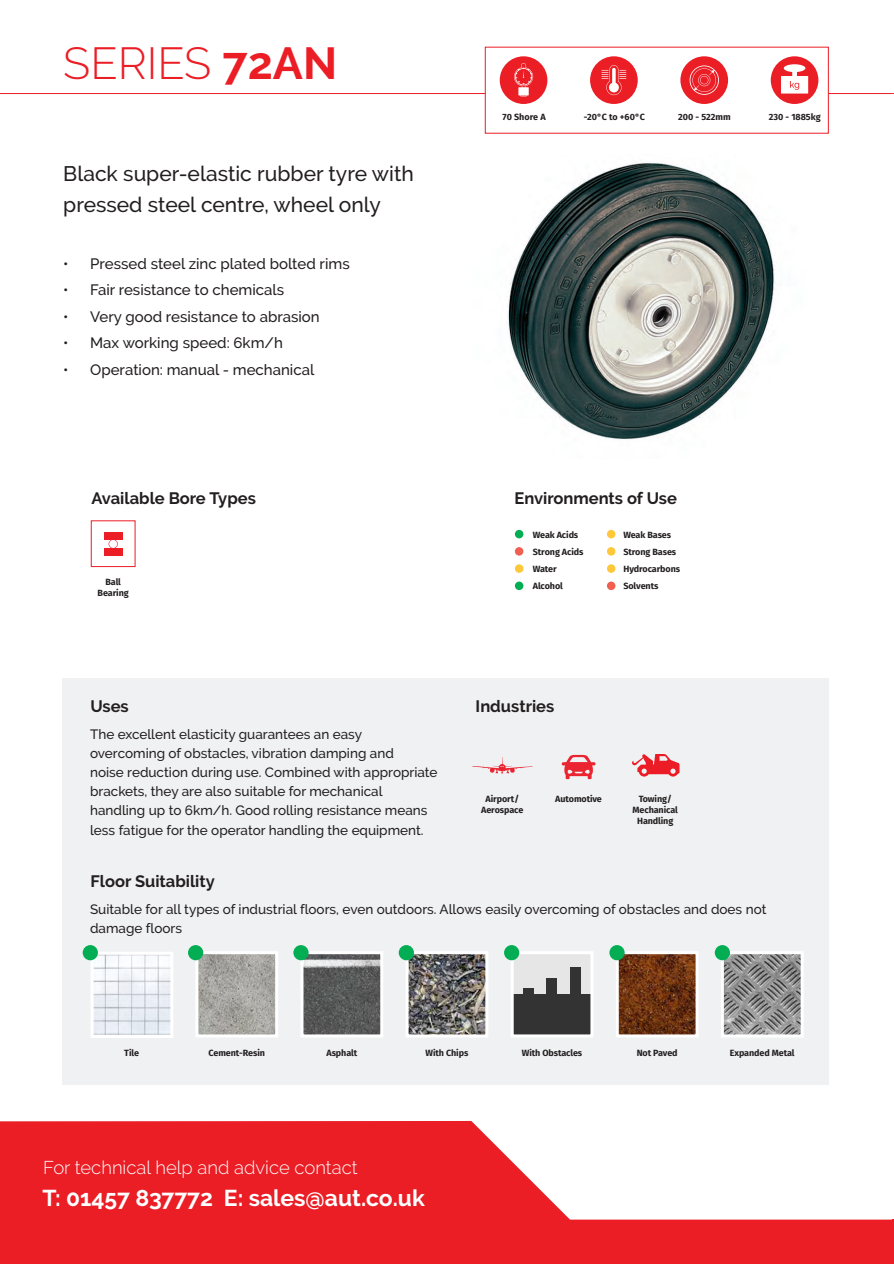
<style>
.page{position:relative;width:894px;height:1264px;background:#fff}
.page>*{position:absolute;margin:0;border:0;box-sizing:border-box;transform-origin:0 0}
.t1{font:300 44.7px "Raleway";color:#eb1d25}
.t2{font:700 22.8px "Raleway";color:#fff}
.t3{font:500 21px/31.2px "Raleway";color:#231f20}
.t4{font:300 18.45px "Raleway";color:#fff}
.t5{font:700 16.5px "Raleway";color:#231f20}
.t6{font:500 15px "Raleway";color:#231f20}
.t7{font:500 13.5px/19.2px "Raleway";color:#231f20}
.t8{font:700 9px/10.8px "Fira Sans";letter-spacing:-.01em;color:#231f20;text-align:center}
.s1{font-weight:700}
</style>
<div class="page">
<hr style="left:0;top:93px;width:892px;height:1px;background:#eb1d25">
<svg style="left:0;top:1121px;width:892px;height:143px;fill:#eb1d25"></svg>
<hr style="left:892px;top:1219px;width:1px;height:45px;background:#eb1d25">
<div style="left:485px;top:47px;width:343px;height:87px;background:#fff"></div>
<div style="left:499px;top:56px;width:48px;height:48px;background:#eb1d25;border-radius:50%"></div>
<svg style="left:514px;top:64px;width:19px;height:33px"></svg>
<div style="left:590px;top:56px;width:47px;height:48px;background:#eb1d25;border-radius:50%"></div>
<svg style="left:601px;top:65px;width:25px;height:30px"></svg>
<div style="left:680px;top:56px;width:48px;height:48px;background:#eb1d25;border-radius:50%"></div>
<svg style="left:689px;top:65px;width:30px;height:30px"></svg>
<div style="left:770px;top:56px;width:48px;height:48px;background:#eb1d25;border-radius:50%"></div>
<svg style="left:781px;top:64px;width:27px;height:30px"></svg>
<div style="left:63px;top:678px;width:765px;height:406px;background:#f0f1f2"></div>
<img style="left:508px;top:163px;width:267px;height:277px">
<div style="left:712px;top:425px;width:115px;height:51px;background:#fff"></div>
<svg style="left:561px;top:755px;width:34px;height:24px"></svg>
<img style="left:95px;top:955px;width:74px;height:79px">
<div style="left:91px;top:951px;width:82px;height:87px;border:3px solid #fff"></div>
<div style="left:515px;top:530px;width:8px;height:8px;background:#03ad53;border-radius:50%"></div>
<div style="left:515px;top:547px;width:8px;height:8px;background:#f15e52;border-radius:50%"></div>
<div style="left:515px;top:564px;width:8px;height:9px;background:#fec83a;border-radius:50%"></div>
<div style="left:515px;top:581px;width:8px;height:9px;background:#03ad53;border-radius:50%"></div>
<div style="left:607px;top:530px;width:8px;height:8px;background:#fec83a;border-radius:50%"></div>
<div style="left:607px;top:547px;width:8px;height:8px;background:#fec83a;border-radius:50%"></div>
<div style="left:607px;top:564px;width:8px;height:9px;background:#fec83a;border-radius:50%"></div>
<div style="left:607px;top:581px;width:8px;height:9px;background:#f15e52;border-radius:50%"></div>
<img style="left:199px;top:955px;width:75px;height:78px">
<div style="left:195px;top:951px;width:83px;height:86px;border:3px solid #fff"></div>
<img style="left:304px;top:955px;width:75px;height:78px">
<div style="left:300px;top:951px;width:83px;height:86px;border:3px solid #fff"></div>
<img style="left:409px;top:955px;width:75px;height:78px">
<div style="left:405px;top:951px;width:83px;height:86px;border:3px solid #fff"></div>
<div style="left:512px;top:952px;width:80px;height:84px;background:#e6e6e6"></div>
<div style="left:512px;top:994px;width:80px;height:42px;background:#333"></div>
<div style="left:522px;top:988px;width:11px;height:8px;background:#333"></div>
<div style="left:546px;top:978px;width:11px;height:20px;background:#333"></div>
<div style="left:570px;top:967px;width:11px;height:31px;background:#333"></div>
<div style="left:510px;top:951px;width:83px;height:86px;border:3px solid #fff"></div>
<img style="left:724px;top:955px;width:75px;height:78px">
<div style="left:720px;top:951px;width:83px;height:86px;border:3px solid #fff"></div>
<div style="left:188px;top:945px;width:15px;height:15px;background:#03ad53;border-radius:50%"></div>
<div style="left:83px;top:945px;width:15px;height:15px;background:#03ad53;border-radius:50%"></div>
<div style="left:293px;top:945px;width:15px;height:15px;background:#03ad53;border-radius:50%"></div>
<div style="left:398px;top:945px;width:16px;height:15px;background:#03ad53;border-radius:50%"></div>
<div style="left:504px;top:945px;width:15px;height:15px;background:#03ad53;border-radius:50%"></div>
<div style="left:714px;top:945px;width:16px;height:15px;background:#03ad53;border-radius:50%"></div>
<img style="left:619px;top:955px;width:75px;height:78px">
<div style="left:615px;top:951px;width:83px;height:86px;border:3px solid #fff"></div>
<div style="left:609px;top:945px;width:15px;height:15px;background:#03ad53;border-radius:50%"></div>
<svg style="left:472px;top:757px;width:61px;height:16px"></svg>
<div style="left:104px;top:532px;width:18px;height:8px;background:#eb1d25"></div>
<div style="left:104px;top:548px;width:18px;height:7px;background:#eb1d25"></div>
<svg style="left:108px;top:540px;width:10px;height:8px"></svg>
<div style="left:91px;top:520px;width:44px;height:47px;border:1px solid #eb1d25"></div>
<svg style="left:632px;top:754px;width:47px;height:22px"></svg>
<p class="t1" style="left:63px;top:38px;width:275px">SERIES <span class="s1">72AN</span></p>
<p class="t3" style="left:63px;top:158px;width:352px">Black super-elastic rubber tyre with pressed steel centre, wheel only</p>
<p class="t6" style="left:63px;top:255px;width:288px">• Pressed steel zinc plated bolted rims</p>
<p class="t6" style="left:63px;top:281px;width:222px">• Fair resistance to chemicals</p>
<p class="t6" style="left:63px;top:308px;width:258px">• Very good resistance to abrasion</p>
<p class="t6" style="left:63px;top:334px;width:221px">• Max working speed: 6km/h</p>
<p class="t6" style="left:63px;top:361px;width:252px">• Operation: manual - mechanical</p>
<p class="t8" style="left:502px;top:111px;width:45px">70 Shore A</p>
<p class="t8" style="left:583px;top:111px;width:63px">-20°C to +60°C</p>
<p class="t8" style="left:678px;top:111px;width:54px">200 - 522mm</p>
<p class="t8" style="left:768px;top:111px;width:53px">230 - 1885kg</p>
<p class="t5" style="left:91px;top:488px;width:166px">Available Bore Types</p>
<p class="t8" style="left:97px;top:576px;width:33px">Ball<br>Bearing</p>
<p class="t5" style="left:514px;top:488px;width:164px">Environments of Use</p>
<p class="t8" style="left:533px;top:529px;width:47px">Weak Acids</p>
<p class="t8" style="left:533px;top:546px;width:52px">Strong Acids</p>
<p class="t8" style="left:533px;top:563px;width:25px">Water</p>
<p class="t8" style="left:533px;top:579px;width:31px">Alcohol</p>
<p class="t8" style="left:623px;top:529px;width:49px">Weak Bases</p>
<p class="t8" style="left:623px;top:546px;width:54px">Strong Bases</p>
<p class="t8" style="left:623px;top:563px;width:58px">Hydrocarbons</p>
<p class="t8" style="left:623px;top:579px;width:36px">Solvents</p>
<p class="t5" style="left:90px;top:696px;width:40px">Uses</p>
<p class="t7" style="left:90px;top:724px;width:349px">The excellent elasticity guarantees an easy overcoming of obstacles, vibration damping and<br>noise reduction during use. Combined with appropriate brackets, they are also suitable for mechanical handling up to 6km/h. Good rolling resistance means less fatigue for the operator handling the equipment.</p>
<p class="t5" style="left:90px;top:871px;width:126px">Floor Suitability</p>
<p class="t5" style="left:475px;top:697px;width:80px">Industries</p>
<p class="t8" style="left:481px;top:793px;width:44px">Airport/<br>Aerospace</p>
<p class="t8" style="left:555px;top:793px;width:48px">Automotive</p>
<p class="t8" style="left:632px;top:793px;width:47px">Towing/<br>Mechanical<br>Handling</p>
<p class="t7" style="left:90px;top:899px;width:677px">Suitable for all types of industrial floors, even outdoors. Allows easily overcoming of obstacles and does not damage floors</p>
<p class="t8" style="left:124px;top:1047px;width:16px">Tile</p>
<p class="t8" style="left:208px;top:1047px;width:58px">Cement-Resin</p>
<p class="t8" style="left:326px;top:1047px;width:32px">Asphalt</p>
<p class="t8" style="left:425px;top:1047px;width:44px">With Chips</p>
<p class="t8" style="left:522px;top:1047px;width:62px">With Obstacles</p>
<p class="t8" style="left:636px;top:1047px;width:42px">Not Paved</p>
<p class="t8" style="left:729px;top:1047px;width:66px">Expanded Metal</p>
<h3 class="t4" style="left:43px;top:1156px;width:316px">For technical help and advice contact</h3>
<h2 class="t2" style="left:42px;top:1184px;width:384px">T: 01457 837772 E: sales@aut.co.uk</h2>
</div>
